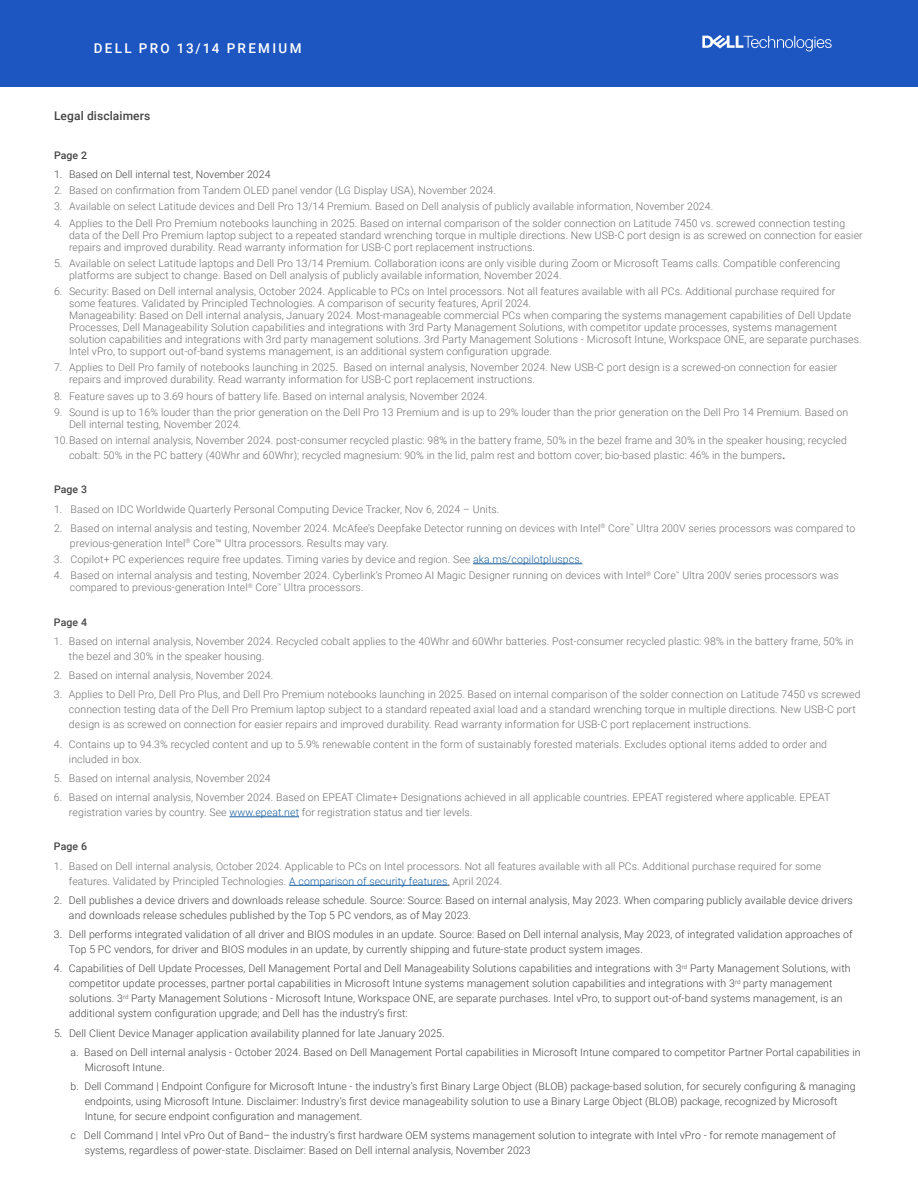
<style>
.page{position:relative;width:918px;height:1188px;background:#fff}
.page>*{position:absolute;margin:0;border:0;box-sizing:border-box;transform-origin:0 0}
.t1{font:500 13.5px "Roboto";letter-spacing:.17em;color:#fff}
.t2{font:500 12px "Roboto";letter-spacing:.01em;color:#444}
.t3{font:300 10.5px/12px "Roboto";letter-spacing:.01em;color:#6e6e6e}
.t4{font:300 10.5px/15px "Roboto";letter-spacing:.01em;color:#444}
.t5{font:500 10.5px "Roboto";letter-spacing:.01em;color:#444}
.s1{font-weight:500;color:#444}
.s2{color:#175d9e}
</style>
<div class="page">
<div style="left:0;top:0;width:918px;height:86px;background:#1d56c0"></div>
<svg style="left:702px;top:35px;width:130px;height:16px"></svg>
<hr style="left:473px;top:564px;width:109px;height:1px;background:#175d9e">
<hr style="left:229px;top:817px;width:70px;height:1px;background:#175d9e">
<hr style="left:289px;top:885px;width:159px;height:1px;background:#175d9e">
<p class="t1" style="left:94px;top:39px;width:209px">DELL PRO 13/14 PREMIUM</p>
<p class="t2" style="left:54px;top:107px;width:98px">Legal disclaimers</p>
<p class="t5" style="left:54px;top:147px;width:35px">Page 2</p>
<p class="t4" style="left:54px;top:166px;width:218px">1. Based on Dell internal test, November 2024</p>
<p class="t3" style="left:54px;top:184px;width:444px">2. Based on confirmation from Tandem OLED panel vendor (LG Display USA), November 2024.</p>
<p class="t3" style="left:54px;top:200px;width:661px">3. Available on select Latitude devices and Dell Pro 13/14 Premium. Based on Dell analysis of publicly available information, November 2024.</p>
<p class="t3" style="left:69px;top:216px;width:795px;text-indent:-15px">4. Applies to the Dell Pro Premium notebooks launching in 2025. Based on internal comparison of the solder connection on Latitude 7450 vs. screwed connection testing data of the Dell Pro Premium laptop subject to a repeated standard wrenching torque in multiple directions. New USB-C port design is as screwed on connection for easier repairs and improved durability. Read warranty information for USB-C port replacement instructions.</p>
<p class="t3" style="left:69px;top:257px;width:773px;text-indent:-15px">5. Available on select Latitude laptops and Dell Pro 13/14 Premium. Collaboration icons are only visible during Zoom or Microsoft Teams calls. Compatible conferencing platforms are subject to change. Based on Dell analysis of publicly available information, November 2024.</p>
<p class="t3" style="left:69px;top:285px;width:794px;text-indent:-15px">6. Security: Based on Dell internal analysis, October 2024. Applicable to PCs on Intel processors. Not all features available with all PCs. Additional purchase required for some features. Validated by Principled Technologies. A comparison of security features, April 2024.<br>Manageability: Based on Dell internal analysis, January 2024. Most-manageable commercial PCs when comparing the systems management capabilities of Dell Update Processes, Dell Manageability Solution capabilities and integrations with 3rd Party Management Solutions, with competitor update processes, systems management solution capabilities and integrations with 3rd party management solutions. 3rd Party Management Solutions - Microsoft Intune, Workspace ONE, are separate purchases.<br>Intel vPro, to support out-of-band systems management, is an additional system configuration upgrade.</p>
<p class="t3" style="left:69px;top:361px;width:770px;text-indent:-15px">7. Applies to Dell Pro family of notebooks launching in 2025. Based on internal analysis, November 2024. New USB-C port design is a screwed-on connection for easier repairs and improved durability. Read warranty information for USB-C port replacement instructions.</p>
<p class="t3" style="left:54px;top:389px;width:435px">8. Feature saves up to 3.69 hours of battery life. Based on internal analysis, November 2024.</p>
<p class="t3" style="left:69px;top:406px;width:781px;text-indent:-15px">9. Sound is up to 16% louder than the prior generation on the Dell Pro 13 Premium and is up to 29% louder than the prior generation on the Dell Pro 14 Premium. Based on<br>Dell internal testing, November 2024.</p>
<p class="t3" style="left:69px;top:432px;width:779px;line-height:15px;text-indent:-15px">10.Based on internal analysis, November 2024. post-consumer recycled plastic: 98% in the battery frame, 50% in the bezel frame and 30% in the speaker housing; recycled cobalt: 50% in the PC battery (40Whr and 60Whr); recycled magnesium: 90% in the lid, palm rest and bottom cover; bio-based plastic: 46% in the bumpers<span class="s1">.</span></p>
<p class="t5" style="left:54px;top:482px;width:35px">Page 3</p>
<p class="t3" style="left:54px;top:502px;width:447px">1. Based on IDC Worldwide Quarterly Personal Computing Device Tracker, Nov 6, 2024 – Units.</p>
<p class="t3" style="left:70px;top:520px;width:787px;line-height:15px;text-indent:-16px">2. Based on internal analysis and testing, November 2024. McAfee’s Deepfake Detector running on devices with Intel<sup>®</sup> Core<sup>™</sup> Ultra 200V series processors was compared to previous-generation Intel<sup>®</sup> Core™ Ultra processors. Results may vary.</p>
<p class="t3" style="left:54px;top:553px;width:530px">3. Copilot+ PC experiences require free updates. Timing varies by device and region. See <span class="s2">aka.ms/copilotpluspcs.</span></p>
<p class="t3" style="left:70px;top:569px;width:770px;text-indent:-16px">4. Based on internal analysis and testing, November 2024. Cyberlink’s Promeo AI Magic Designer running on devices with Intel<sup>®</sup> Core<sup>™</sup> Ultra 200V series processors was compared to previous-generation Intel<sup>®</sup> Core<sup>™</sup> Ultra processors.</p>
<p class="t5" style="left:54px;top:614px;width:35px">Page 4</p>
<p class="t3" style="left:69px;top:633px;width:786px;line-height:15px;text-indent:-15px">1. Based on internal analysis, November 2024. Recycled cobalt applies to the 40Whr and 60Whr batteries. Post-consumer recycled plastic: 98% in the battery frame, 50% in the bezel and 30% in the speaker housing.</p>
<p class="t3" style="left:54px;top:669px;width:221px">2. Based on internal analysis, November 2024.</p>
<p class="t3" style="left:69px;top:687px;width:793px;line-height:15px;text-indent:-15px">3. Applies to Dell Pro, Dell Pro Plus, and Dell Pro Premium notebooks launching in 2025. Based on internal comparison of the solder connection on Latitude 7450 vs screwed connection testing data of the Dell Pro Premium laptop subject to a standard repeated axial load and a standard wrenching torque in multiple directions. New USB-C port design is as screwed on connection for easier repairs and improved durability. Read warranty information for USB-C port replacement instructions.</p>
<p class="t3" style="left:69px;top:736px;width:760px;line-height:15px;text-indent:-15px">4. Contains up to 94.3% recycled content and up to 5.9% renewable content in the form of sustainably forested materials. Excludes optional items added to order and included in box.</p>
<p class="t3" style="left:54px;top:772px;width:218px">5. Based on internal analysis, November 2024</p>
<p class="t3" style="left:69px;top:789px;width:763px;line-height:15px;text-indent:-15px">6. Based on internal analysis, November 2024. Based on EPEAT Climate+ Designations achieved in all applicable countries. EPEAT registered where applicable. EPEAT registration varies by country. See <span class="s2">www.epeat.net</span> for registration status and tier levels.</p>
<p class="t5" style="left:54px;top:839px;width:35px">Page 6</p>
<p class="t3" style="left:69px;top:858px;width:754px;line-height:15px;text-indent:-15px">1. Based on Dell internal analysis, October 2024. Applicable to PCs on Intel processors. Not all features available with all PCs. Additional purchase required for some features. Validated by Principled Technologies. <span class="s2">A comparison of security features</span>, April 2024.</p>
<p class="t4" style="left:69px;top:892px;width:785px;text-indent:-15px">2. Dell publishes a device drivers and downloads release schedule. Source: Source: Based on internal analysis, May 2023. When comparing publicly available device drivers and downloads release schedules published by the Top 5 PC vendors, as of May 2023.</p>
<p class="t4" style="left:69px;top:927px;width:785px;text-indent:-15px">3. Dell performs integrated validation of all driver and BIOS modules in an update. Source: Based on Dell internal analysis, May 2023, of integrated validation approaches of<br>Top 5 PC vendors, for driver and BIOS modules in an update, by currently shipping and future-state product system images.</p>
<p class="t4" style="left:69px;top:961px;width:783px;text-indent:-15px">4. Capabilities of Dell Update Processes, Dell Management Portal and Dell Manageability Solutions capabilities and integrations with 3<sup>rd</sup> Party Management Solutions, with competitor update processes, partner portal capabilities in Microsoft Intune systems management solution capabilities and integrations with 3<sup>rd</sup> party management solutions. 3<sup>rd</sup> Party Management Solutions - Microsoft Intune, Workspace ONE, are separate purchases. Intel vPro, to support out-of-band systems management, is an additional system configuration upgrade; and Dell has the industry’s first:</p>
<p class="t4" style="left:71px;top:1023px;width:792px;line-height:19.2px;text-indent:-17px">5. Dell Client Device Manager application availability planned for late January 2025.<br>a. Based on Dell internal analysis - October 2024. Based on Dell Management Portal capabilities in Microsoft Intune compared to competitor Partner Portal capabilities in</p>
<p class="t4" style="left:71px;top:1057px;width:787px;line-height:19.2px;text-indent:14px">Microsoft Intune.<br>b. Dell Command | Endpoint Configure for Microsoft Intune - the industry’s first Binary Large Object (BLOB) package-based solution, for securely configuring &amp; managing</p>
<p class="t4" style="left:85px;top:1093px;width:754px">endpoints, using Microsoft Intune. Disclaimer: Industry’s first device manageability solution to use a Binary Large Object (BLOB) package, recognized by Microsoft<br>Intune, for secure endpoint configuration and management.</p>
<p class="t4" style="left:85px;top:1128px;width:753px;text-indent:-14px">c Dell Command | Intel vPro Out of Band– the industry’s first hardware OEM systems management solution to integrate with Intel vPro - for remote management of systems, regardless of power-state. Disclaimer: Based on Dell internal analysis, November 2023</p>
</div>
